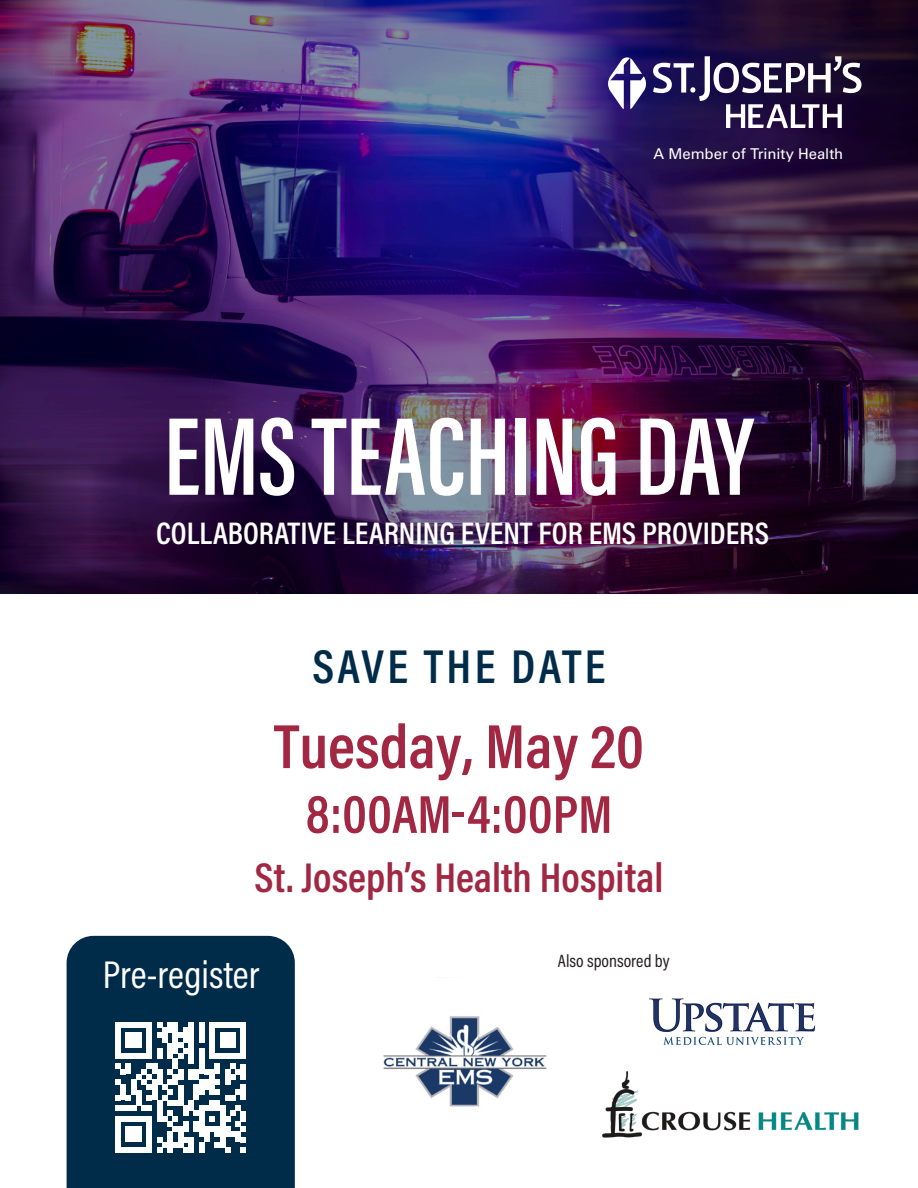
<style>
.page{position:relative;width:918px;height:1188px;background:#fff}
.page>*{position:absolute;margin:0;border:0;box-sizing:border-box;transform-origin:0 0}
.t1{font:600 114px "Acumin Pro Extra Cond";color:#fff}
.t2{font:600 63px "Acumin Pro Cond";color:#a12742}
.t3{font:600 54px "Acumin Pro Cond";color:#a12742}
.t4{font:600 48px "Acumin Pro Cond";letter-spacing:.07em;color:#002b49}
.t5{font:600 42px "Acumin Pro Cond";color:#a12742}
.t6{font:39px "Acumin Pro Cond";color:#fff}
.t7{font:600 31.5px "Acumin Pro Cond";color:#fff}
.t8{font:18px "Acumin Pro Cond";color:#231f20}
.t9{font:14.85px "Univers LT Std";letter-spacing:-.005em;color:#fff}
</style>
<div class="page">
<img style="left:0;top:0;width:918px;height:594px">
<svg style="left:653px;top:56px;width:209px;height:72px"></svg>
<svg style="left:608px;top:57px;width:39px;height:52px"></svg>
<div style="left:67px;top:936px;width:228px;height:252px;background:#002b49"></div>
<svg style="left:115px;top:1022px;width:131px;height:131px"></svg>
<img style="left:383px;top:1016px;width:164px;height:91px">
<img style="left:649px;top:998px;width:166px;height:47px">
<img style="left:602px;top:1071px;width:257px;height:67px">
<p class="t9" style="left:654px;top:145px;width:191px">A Member of Trinity Health</p>
<p class="t1" style="left:164px;top:387px;width:591px">EMS TEACHING DAY</p>
<p class="t7" style="left:156px;top:512px;width:614px">COLLABORATIVE LEARNING EVENT FOR EMS PROVIDERS</p>
<p class="t4" style="left:312px;top:635px;width:295px">SAVE THE DATE</p>
<p class="t2" style="left:274px;top:705px;width:372px">Tuesday, May 20</p>
<p class="t3" style="left:306px;top:779px;width:308px">8:00AM-4:00PM</p>
<p class="t5" style="left:255px;top:850px;width:410px">St. Joseph’s Health Hospital</p>
<p class="t6" style="left:103px;top:949px;width:158px">Pre-register</p>
<p class="t8" style="left:558px;top:949px;width:113px">Also sponsored by</p>
</div>
